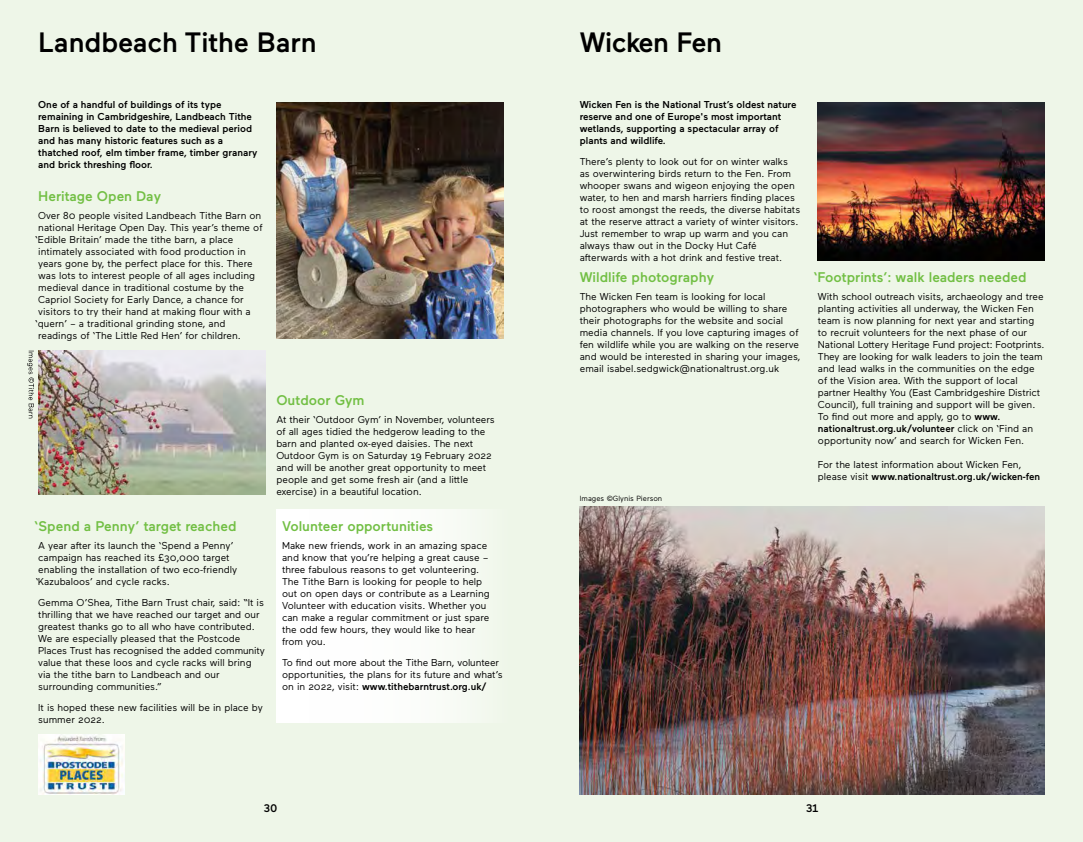
<style>
.page{position:relative;width:1083px;height:842px;background:#eef6e8}
.page>*{position:absolute;margin:0;border:0;box-sizing:border-box;transform-origin:0 0}
.t1{font:500 28px "Maax";letter-spacing:-.005em;color:#000}
.t2{font:500 14px "Maax";color:#72bf44}
.t3{font:500 11px "Maax";color:#000}
.t4{font:10px/12px "Maax";color:#000}
.t5{font:500 10px/12px "Maax";color:#000}
.t6{font:7.5px "Maax";letter-spacing:.005em;color:#000}
.s1{font-weight:500}
</style>
<div class="page">
<div style="left:276px;top:510px;width:233px;height:213px;background:#fff"></div>
<img style="left:38px;top:351px;width:227px;height:144px">
<img style="left:818px;top:103px;width:227px;height:158px">
<img style="left:276px;top:103px;width:227px;height:236px">
<img style="left:580px;top:507px;width:465px;height:288px">
<svg style="left:27px;top:351px;width:7px;height:67px"></svg>
<img style="left:38px;top:735px;width:86px;height:60px">
<h1 class="t1" style="left:38px;top:24px;width:280px">Landbeach Tithe Barn</h1>
<p class="t5" style="left:38px;top:98px;width:221px">One of a handful of buildings of its type remaining in Cambridgeshire, Landbeach Tithe Barn is believed to date to the medieval period and has many historic features such as a thatched roof, elm timber frame, timber granary and brick threshing floor.</p>
<h2 class="t2" style="left:38px;top:187px;width:124px">Heritage Open Day</h2>
<p class="t4" style="left:38px;top:209px;width:225px">Over 80 people visited Landbeach Tithe Barn on</p>
<p class="t4" style="left:38px;top:221px;width:226px">national Heritage Open Day. This year’s theme of</p>
<p class="t4" style="left:35px;top:233px;width:200px">‘Edible Britain’ made the tithe barn, a place</p>
<p class="t4" style="left:38px;top:245px;width:209px">intimately associated with food production in</p>
<p class="t4" style="left:38px;top:257px;width:216px">years gone by, the perfect place for this. There</p>
<p class="t4" style="left:38px;top:269px;width:218px">was lots to interest people of all ages including</p>
<p class="t4" style="left:38px;top:281px;width:207px">medieval dance in traditional costume by the</p>
<p class="t4" style="left:38px;top:293px;width:207px">Capriol Society for Early Dance, a chance for</p>
<p class="t4" style="left:38px;top:305px;width:214px">visitors to try their hand at making flour with a</p>
<p class="t4" style="left:35px;top:317px;width:192px">‘quern’ – a traditional grinding stone, and</p>
<p class="t4" style="left:38px;top:329px;width:204px">readings of ‘The Little Red Hen’ for children.</p>
<h2 class="t2" style="left:34px;top:517px;width:204px">‘Spend a Penny’ target reached</h2>
<p class="t4" style="left:36px;top:539px;width:203px">A year after its launch the ‘Spend a Penny’ campaign has reached its £30,000 target enabling the installation of two eco-friendly ‘Kazubaloos’ and cycle racks.</p>
<p class="t4" style="left:38px;top:596px;width:228px">Gemma O’Shea, Tithe Barn Trust chair, said: “It is thrilling that we have reached our target and our greatest thanks go to all who have contributed.<br>We are especially pleased that the Postcode Places Trust has recognised the added community value that these loos and cycle racks will bring via the tithe barn to Landbeach and our surrounding communities.”</p>
<p class="t4" style="left:38px;top:701px;width:226px">It is hoped these new facilities will be in place by summer 2022.</p>
<h2 class="t2" style="left:276px;top:391px;width:90px">Outdoor Gym</h2>
<p class="t4" style="left:276px;top:413px;width:220px">At their ‘Outdoor Gym’ in November, volunteers of all ages tidied the hedgerow leading to the barn and planted ox-eyed daisies. The next Outdoor Gym is on Saturday 19 February 2022 and will be another great opportunity to meet people and get some fresh air (and a little exercise) in a beautiful location.</p>
<h2 class="t2" style="left:282px;top:517px;width:153px">Volunteer opportunities</h2>
<p class="t4" style="left:282px;top:539px;width:209px">Make new friends, work in an amazing space and know that you’re helping a great cause – three fabulous reasons to get volunteering.<br>The Tithe Barn is looking for people to help out on open days or contribute as a Learning Volunteer with education visits. Whether you can make a regular commitment or just spare the odd few hours, they would like to hear from you.</p>
<p class="t4" style="left:282px;top:656px;width:222px">To find out more about the Tithe Barn, volunteer opportunities, the plans for its future and what’s on in 2022, visit: <span class="s1">www.tithebarntrust.org.uk/</span></p>
<h1 class="t1" style="left:580px;top:24px;width:144px">Wicken Fen</h1>
<p class="t5" style="left:580px;top:98px;width:218px">Wicken Fen is the National Trust’s oldest nature reserve and one of Europe's most important wetlands, supporting a spectacular array of plants and wildlife.</p>
<p class="t4" style="left:580px;top:155px;width:222px">There’s plenty to look out for on winter walks as overwintering birds return to the Fen. From whooper swans and wigeon enjoying the open water, to hen and marsh harriers finding places to roost amongst the reeds, the diverse habitats at the reserve attract a variety of winter visitors.<br>Just remember to wrap up warm and you can always thaw out in the Docky Hut Café afterwards with a hot drink and festive treat.</p>
<h2 class="t2" style="left:580px;top:268px;width:136px">Wildlife photography</h2>
<p class="t4" style="left:580px;top:290px;width:222px">The Wicken Fen team is looking for local photographers who would be willing to share their photographs for the website and social media channels. If you love capturing images of fen wildlife while you are walking on the reserve and would be interested in sharing your images, email isabel.sedgwick@nationaltrust.org.uk</p>
<p class="t6" style="left:580px;top:493px;width:84px">Images ©Glynis Pierson</p>
<h2 class="t2" style="left:813px;top:268px;width:215px">‘Footprints’: walk leaders needed</h2>
<p class="t4" style="left:818px;top:290px;width:228px">With school outreach visits, archaeology and tree planting activities all underway, the Wicken Fen team is now planning for next year and starting to recruit volunteers for the next phase of our National Lottery Heritage Fund project: Footprints.<br>They are looking for walk leaders to join the team and lead walks in the communities on the edge of the Vision area. With the support of local partner Healthy You (East Cambridgeshire District Council), full training and support will be given.<br>To find out more and apply, go to <span class="s1">www. nationaltrust.org.uk/volunteer</span> click on ‘Find an opportunity now’ and search for Wicken Fen.</p>
<p class="t4" style="left:818px;top:458px;width:224px">For the latest information about Wicken Fen, please visit <span class="s1">www.nationaltrust.org.uk/wicken-fen</span></p>
<p class="t3" style="left:264px;top:801px;width:15px">30</p>
<p class="t3" style="left:806px;top:801px;width:14px">31</p>
</div>
